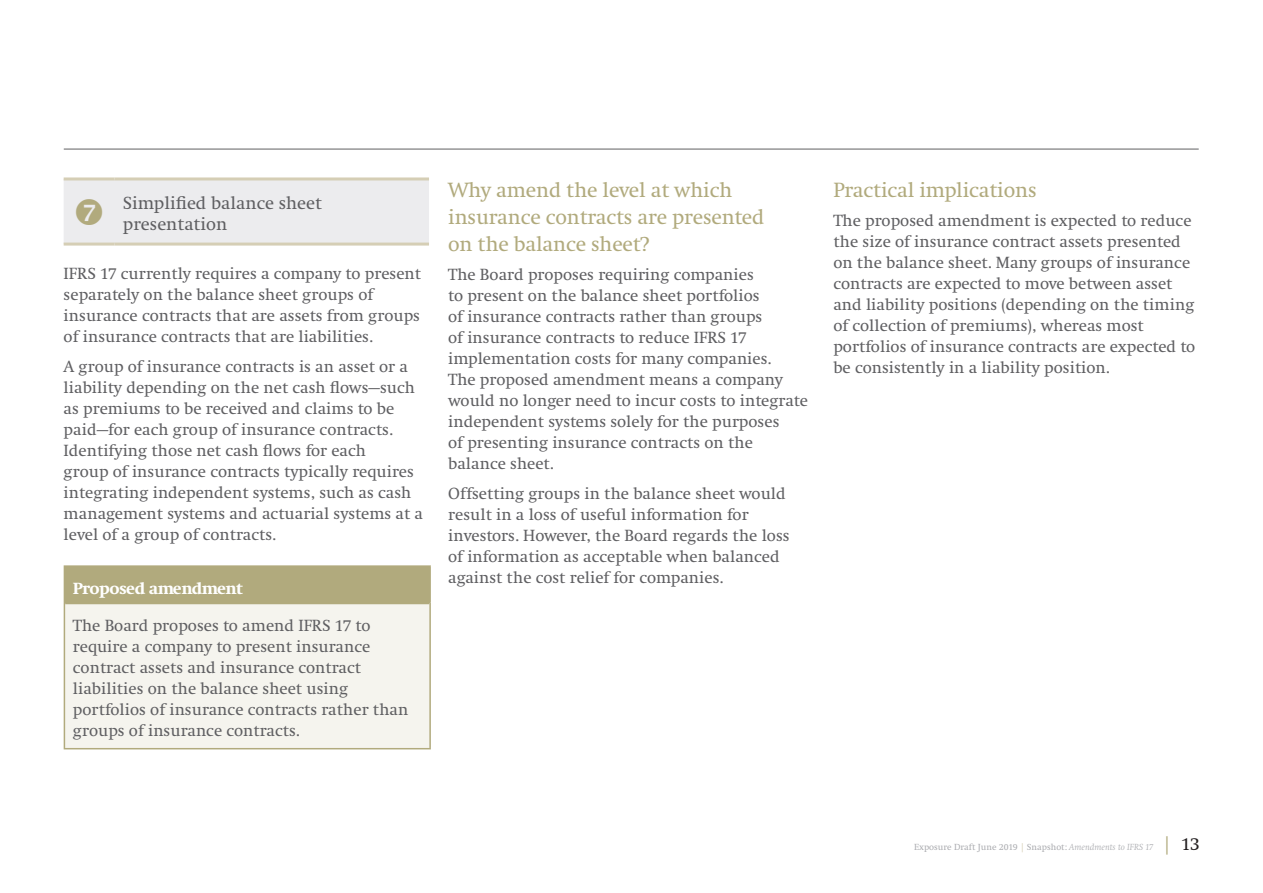
<style>
.page{position:relative;width:1263px;height:893px;background:#fff}
.page>*{position:absolute;margin:0;border:0;box-sizing:border-box;transform-origin:0 0}
.Level_2_heading{font:21px/27px "Swift LT Pro";letter-spacing:-.01em;color:#b1aa7d}
.t1{font:18px/21px "Swift LT Pro";color:#5f5f62}
.Body_copy{font:16.5px/21px "Swift LT Pro";color:#5f5f62}
.Body_copy-2{font:800 16.5px "Swift LT Pro";color:#fff}
.t2{font:9px "Swift LT Pro";color:#abacb0}
.s1{color:#d5ceb5}
.s2{font-style:italic}
.s3{font-size:18px;color:#b1aa7d}
.s4{font-size:18px;color:#231f20}
</style>
<div class="page">
<hr style="left:64px;top:149px;width:1135px;height:1px;background:#5f5f62">
<hr style="left:64px;top:177px;width:50px;height:3px;background:#d5ceb5">
<hr style="left:114px;top:177px;width:315px;height:3px;background:#d5ceb5">
<hr style="left:64px;top:243px;width:50px;height:3px;background:#d5ceb5">
<hr style="left:114px;top:243px;width:315px;height:3px;background:#d5ceb5">
<div style="left:64px;top:566px;width:366px;height:37px;background:#b1aa7d"></div>
<div style="left:64px;top:603px;width:366px;height:146px;background:#f5f4ee"></div>
<hr style="left:64px;top:565px;width:367px;height:2px;background:#b1aa7d">
<hr style="left:429px;top:567px;width:2px;height:36px;background:#b1aa7d">
<hr style="left:64px;top:603px;width:1px;height:145px;background:#b1aa7d">
<hr style="left:429px;top:603px;width:2px;height:145px;background:#b1aa7d">
<hr style="left:64px;top:748px;width:367px;height:1px;background:#b1aa7d">
<hr style="left:65px;top:601px;width:364px;height:3px;background:#b1aa7d">
<div style="left:64px;top:179px;width:365px;height:65px;background:#ececee"></div>
<p class="t1" style="left:123px;top:193px;width:201px">Simplified balance sheet presentation</p>
<p class="Body_copy" style="left:64px;top:263px;width:359px">IFRS 17 currently requires a company to present separately on the balance sheet groups of insurance contracts that are assets from groups of insurance contracts that are liabilities.</p>
<p class="Body_copy" style="left:64px;top:356px;width:361px">A group of insurance contracts is an asset or a liability depending on the net cash flows—such as premiums to be received and claims to be paid—for each group of insurance contracts.<br>Identifying those net cash flows for each<br>group of insurance contracts typically requires integrating independent systems, such as cash management systems and actuarial systems at a level of a group of contracts.</p>
<p class="Body_copy-2" style="left:73px;top:579px;width:171px">Proposed amendment</p>
<p class="Body_copy" style="left:73px;top:615px;width:337px">The Board proposes to amend IFRS 17 to require a company to present insurance contract assets and insurance contract liabilities on the balance sheet using portfolios of insurance contracts rather than groups of insurance contracts.</p>
<p class="Level_2_heading" style="left:448px;top:176px;width:318px">Why amend the level at which insurance contracts are presented on the balance sheet?</p>
<p class="Body_copy" style="left:448px;top:264px;width:361px">The Board proposes requiring companies<br>to present on the balance sheet portfolios<br>of insurance contracts rather than groups<br>of insurance contracts to reduce IFRS 17 implementation costs for many companies.<br>The proposed amendment means a company would no longer need to incur costs to integrate independent systems solely for the purposes<br>of presenting insurance contracts on the balance sheet.</p>
<p class="Body_copy" style="left:448px;top:483px;width:343px">Offsetting groups in the balance sheet would result in a loss of useful information for investors. However, the Board regards the loss of information as acceptable when balanced against the cost relief for companies.</p>
<p class="Level_2_heading" style="left:833px;top:176px;width:205px">Practical implications</p>
<p class="Body_copy" style="left:833px;top:210px;width:364px">The proposed amendment is expected to reduce the size of insurance contract assets presented on the balance sheet. Many groups of insurance contracts are expected to move between asset and liability positions (depending on the timing of collection of premiums), whereas most portfolios of insurance contracts are expected to be consistently in a liability position.</p>
<p class="t2" style="left:914px;top:842px;width:287px">Exposure Draft June 2019 <span class="s1">|</span> Snapshot: <span class="s2">Amendments to IFRS 17</span> <span class="s3">|</span> <span class="s4">13</span></p>
</div>
